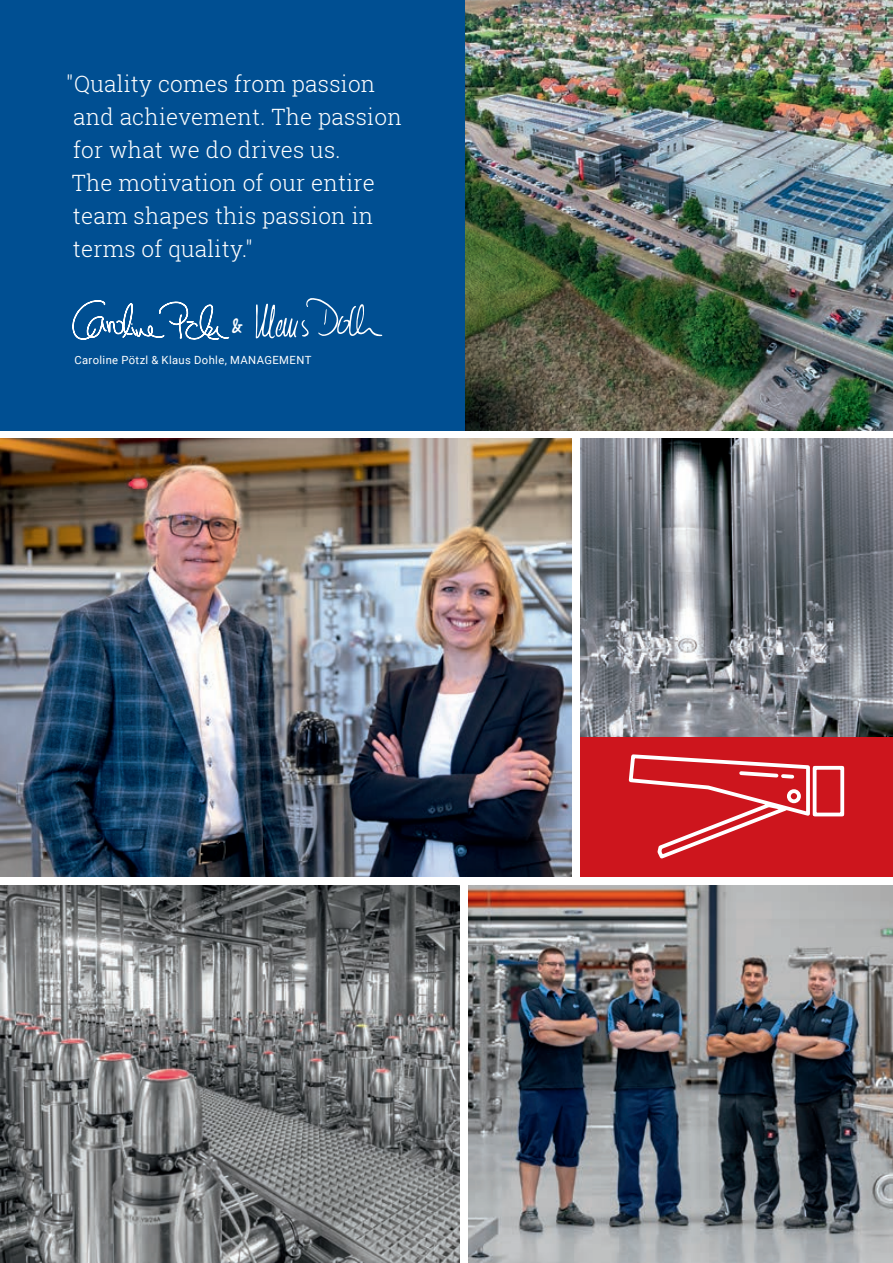
<style>
.page{position:relative;width:893px;height:1263px;background:#fff}
.page>*{position:absolute;margin:0;border:0;box-sizing:border-box;transform-origin:0 0}
.t1{font:23.7px "Verveine";color:#fff}
.t2{font:300 22.5px/33px "Roboto Slab";letter-spacing:.01em;color:#fff}
.t3{font:11.25px "Roboto";letter-spacing:.035em;color:#fff}
</style>
<div class="page">
<img style="left:464px;top:0;width:429px;height:430px">
<div style="left:0;top:0;width:464px;height:430px;background:#004f92"></div>
<img style="left:0;top:439px;width:571px;height:437px">
<div style="left:580px;top:736px;width:313px;height:140px;background:#cd151d"></div>
<svg style="left:628px;top:754px;width:217px;height:105px"></svg>
<div style="left:787px;top:789px;width:14px;height:14px;border:4px solid #fff;border-radius:50%"></div>
<img style="left:468px;top:885px;width:425px;height:378px">
<img style="left:580px;top:439px;width:313px;height:297px">
<img style="left:0;top:885px;width:460px;height:378px">
<svg style="left:255px;top:298px;width:128px;height:41px"></svg>
<svg style="left:72px;top:300px;width:157px;height:40px"></svg>
<p class="t2" style="left:66px;top:66px;width:337px">″Quality comes from passion and achievement. The passion for what we do drives us.<br>The motivation of our entire team shapes this passion in terms of quality.″</p>
<p class="t1" style="left:231px;top:309px;width:13px">&amp;</p>
<p class="t3" style="left:74px;top:352px;width:239px">Caroline Pötzl &amp; Klaus Dohle, MANAGEMENT</p>
</div>
